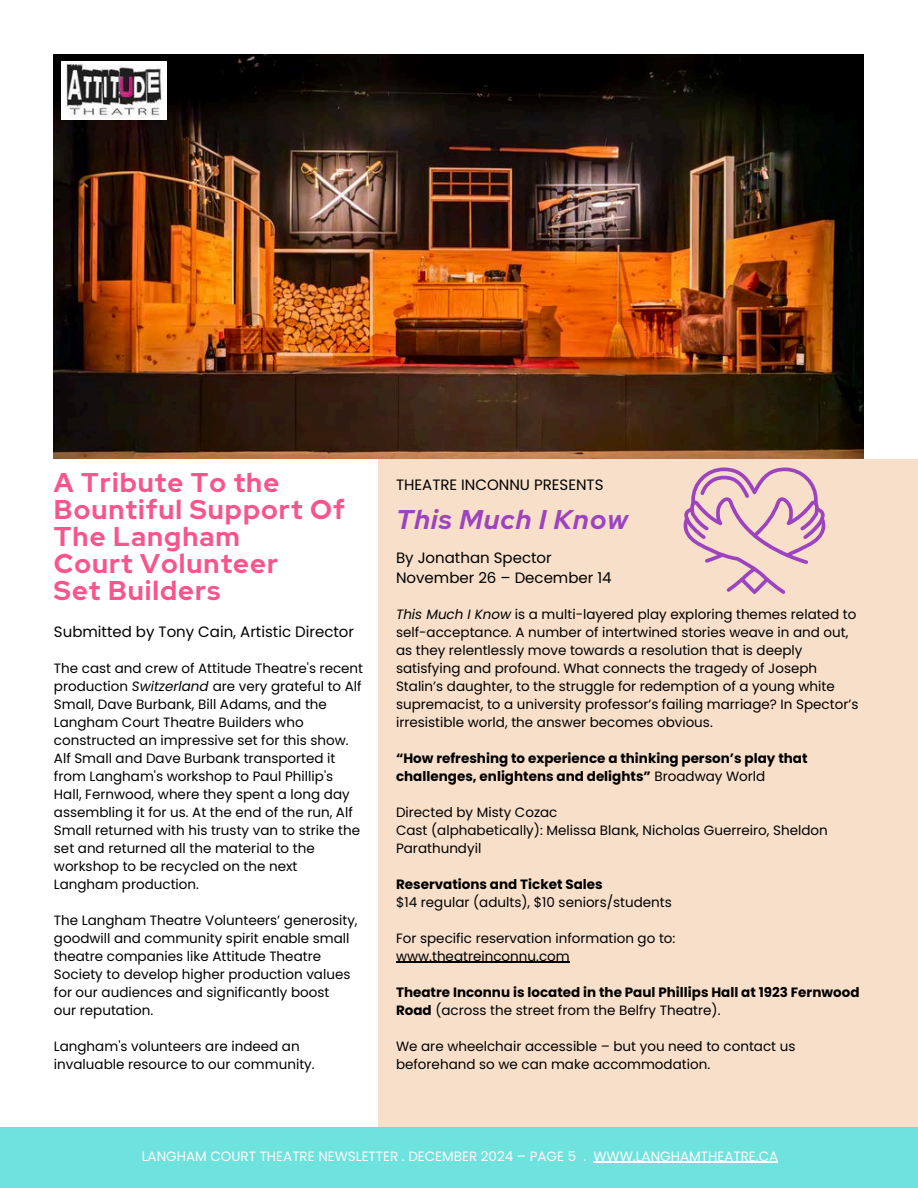
<style>
.page{position:relative;width:918px;height:1188px;background:#fff}
.page>*{position:absolute;margin:0;border:0;box-sizing:border-box;transform-origin:0 0}
.t1{font:700 27px/27px "Red Hat Display";letter-spacing:.04em;color:#f9558d}
.t2{font:italic 700 27px "Red Hat Display";letter-spacing:.04em;color:#9c44bf}
.t3{font:15px/20.2px "Poppins";color:#000}
.t4{font:13.5px/18px "Poppins";color:#000}
.t5{font:700 13.5px/18px "Poppins";color:#000}
.t6{font:13.5px "Poppins";color:#fff}
.s1{font-style:italic}
.s2{font-weight:400}
</style>
<div class="page">
<div style="left:0;top:1127px;width:918px;height:61px;background:#6ee2dd"></div>
<div style="left:378px;top:459px;width:540px;height:668px;background:#f7dfc9"></div>
<img style="left:54px;top:55px;width:810px;height:403px">
<img style="left:61px;top:61px;width:106px;height:59px">
<svg style="left:683px;top:468px;width:143px;height:126px"></svg>
<hr style="left:593px;top:1162px;width:185px;height:1px;background:#fff">
<hr style="left:396px;top:962px;width:174px;height:1px;background:#000">
<p class="t1" style="left:54px;top:468px;width:292px">A Tribute To the<br>Bountiful Support Of<br>The Langham<br>Court Volunteer<br>Set Builders</p>
<p class="t3" style="left:54px;top:621px;width:302px">Submitted by Tony Cain, Artistic Director</p>
<p class="t4" style="left:54px;top:659px;width:311px">The cast and crew of Attitude Theatre's recent production <span class="s1">Switzerland</span> are very grateful to Alf Small, Dave Burbank, Bill Adams, and the Langham Court Theatre Builders who constructed an impressive set for this show.<br>Alf Small and Dave Burbank transported it from Langham's workshop to Paul Phillip's Hall, Fernwood, where they spent a long day assembling it for us. At the end of the run, Alf Small returned with his trusty van to strike the set and returned all the material to the workshop to be recycled on the next Langham production.</p>
<p class="t4" style="left:54px;top:911px;width:305px">The Langham Theatre Volunteers’ generosity, goodwill and community spirit enable small theatre companies like Attitude Theatre Society to develop higher production values for our audiences and significantly boost</p>
<p class="t4" style="left:54px;top:1001px;width:101px">our reputation.</p>
<p class="t4" style="left:54px;top:1037px;width:262px">Langham's volunteers are indeed an invaluable resource to our community.</p>
<p class="t3" style="left:396px;top:475px;width:209px">THEATRE INCONNU PRESENTS</p>
<p class="t2" style="left:396px;top:502px;width:233px">This Much I Know</p>
<p class="t3" style="left:396px;top:547px;width:217px">By Jonathan Spector<br>November 26 – December 14</p>
<h1 class="t4" style="left:396px;top:605px;width:464px"><span class="s1">This Much I Know</span> is a multi-layered play exploring themes related to self-acceptance. A number of intertwined stories weave in and out, as they relentlessly move towards a resolution that is deeply satisfying and profound. What connects the tragedy of Joseph Stalin’s daughter, to the struggle for redemption of a young white supremacist, to a university professor’s failing marriage? In Spector’s irresistible world, the answer becomes obvious.</h1>
<h3 class="t5" style="left:396px;top:749px;width:413px">“How refreshing to experience a thinking person’s play that challenges, enlightens and delights” <span class="s2">Broadway World</span></h3>
<p class="t4" style="left:396px;top:803px;width:163px">Directed by Misty Cozac</p>
<p class="t4" style="left:396px;top:821px;width:433px">Cast (alphabetically): Melissa Blank, Nicholas Guerreiro, Sheldon<br>Parathundyil</p>
<p class="t5" style="left:396px;top:875px;width:208px">Reservations and Ticket Sales</p>
<p class="t4" style="left:396px;top:893px;width:277px">$14 regular (adults), $10 seniors/students</p>
<p class="t4" style="left:396px;top:929px;width:281px">For specific reservation information go to:</p>
<h2 class="t4" style="left:396px;top:947px;width:175px">www.theatreinconnu.com</h2>
<h1 class="t5" style="left:396px;top:983px;width:465px">Theatre Inconnu is located in the Paul Phillips Hall at 1923 Fernwood<br>Road <span class="s2">(across the street from the Belfry Theatre).</span></h1>
<h3 class="t4" style="left:396px;top:1037px;width:401px">We are wheelchair accessible – but you need to contact us beforehand so we can make accommodation.</h3>
<p class="t6" style="left:142px;top:1146px;width:638px">LANGHAM COURT THEATRE NEWSLETTER . DECEMBER 2024 – PAGE 5 . WWW.LANGHAMTHEATRE.CA</p>
</div>
